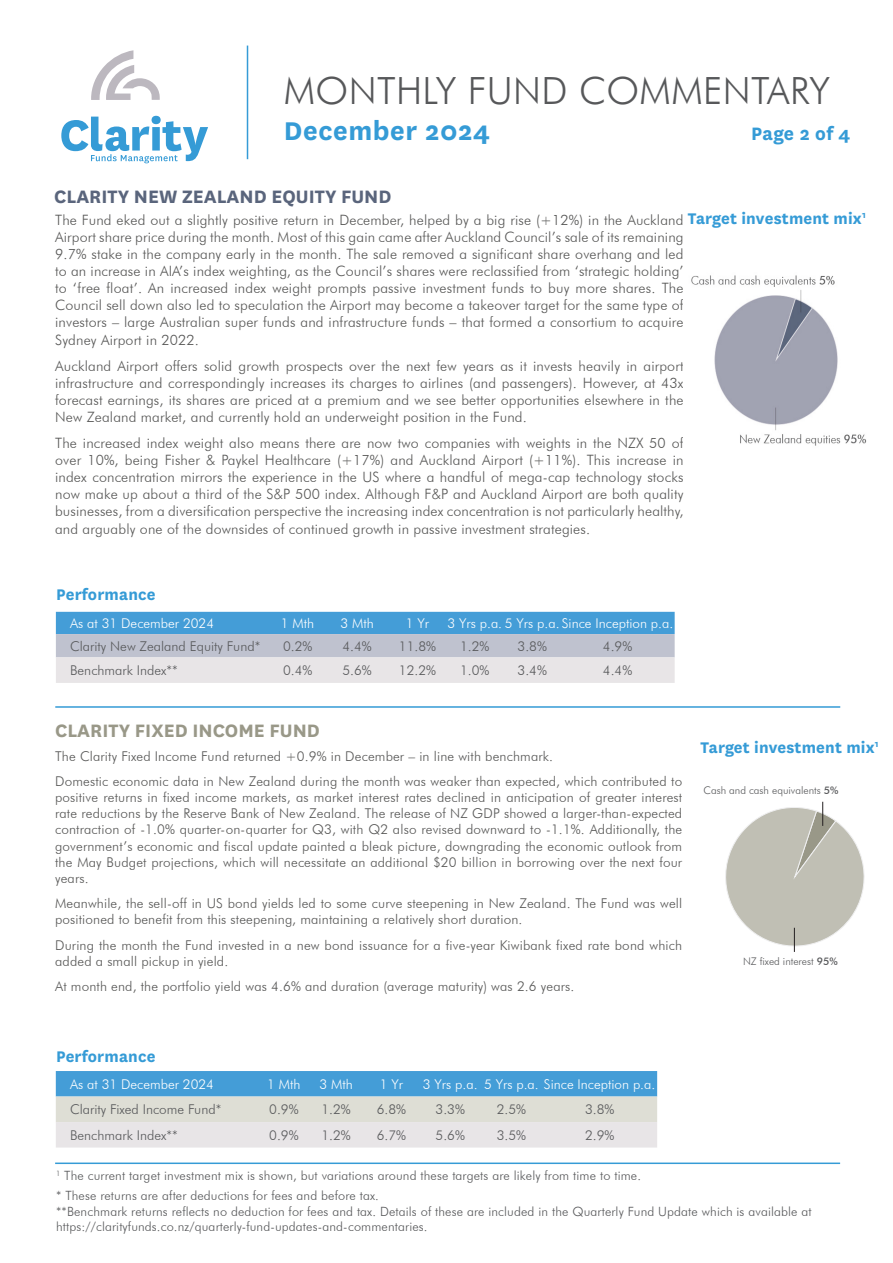
<style>
.page{position:relative;width:893px;height:1263px;background:#fff}
.page>*{position:absolute;margin:0;border:0;box-sizing:border-box;transform-origin:0 0}
.body_copy{font:300 37.5px "Futura BT";letter-spacing:.01em;color:#57585a}
.Sub_headlines{font:700 30px "National";letter-spacing:.02em;color:#359bd6}
.t1{font:700 21px "National";color:#5a657c}
.t2{font:700 21px "National";color:#999888}
.Sub_headlines-2{font:700 21px "National";color:#359bd6}
.t3{font:700 18px "National";letter-spacing:.01em;color:#359bd6}
.t4{font:300 14.25px/17.1px "Futura BT";letter-spacing:.01em;color:#575756;text-align:justify}
.t5{font:300 13.5px/16.2px "Futura BT";letter-spacing:.01em;color:#575756}
.t6{font:300 13.5px "Futura BT";color:#58595b}
.t7{font:300 13.5px "Futura BT";color:#fff}
.t8{font:300 12.75px/15.3px "Futura BT";letter-spacing:.01em;color:#57585a}
.t9{font:300 10.5px "Futura BT";color:#57585a}
.s1{font-weight:500}
</style>
<div class="page">
<hr style="left:55px;top:706px;width:785px;height:2px;background:#359bd6">
<svg style="left:91px;top:50px;width:69px;height:50px"></svg>
<svg style="left:61px;top:116px;width:147px;height:47px"></svg>
<hr style="left:247px;top:46px;width:1px;height:113px;background:#359bd6">
<svg style="left:56px;top:612px;width:619px;height:71px;background:#a7c3da"></svg>
<svg style="left:56px;top:1071px;width:601px;height:76px;background:#aecadb"></svg>
<svg style="left:725px;top:801px;width:140px;height:151px"></svg>
<img style="left:691px;top:275px;width:176px;height:171px">
<hr style="left:55px;top:1162px;width:785px;height:2px;background:#359bd6">
<p class="body_copy" style="left:284px;top:68px;width:548px">MONTHLY FUND COMMENTARY</p>
<p class="Sub_headlines" style="left:284px;top:110px;width:208px">December 2024</p>
<p class="Sub_headlines-2" style="left:751px;top:119px;width:101px">Page 2 of 4</p>
<p class="t1" style="left:54px;top:182px;width:339px">CLARITY NEW ZEALAND EQUITY FUND</p>
<p class="t3" style="left:688px;top:205px;width:179px">Target investment mix<sup>1</sup></p>
<p class="t4" style="left:55px;top:211px;width:630px">The Fund eked out a slightly positive return in December, helped by a big rise (+12%) in the Auckland Airport share price during the month. Most of this gain came after Auckland Council’s sale of its remaining 9.7% stake in the company early in the month. The sale removed a significant share overhang and led to an increase in AIA’s index weighting, as the Council’s shares were reclassified from ‘strategic holding’ to ‘free float’. An increased index weight prompts passive investment funds to buy more shares. The Council sell down also led to speculation the Airport may become a takeover target for the same type of investors – large Australian super funds and infrastructure funds – that formed a consortium to acquire Sydney Airport in 2022.</p>
<p class="t4" style="left:55px;top:357px;width:630px">Auckland Airport offers solid growth prospects over the next few years as it invests heavily in airport infrastructure and correspondingly increases its charges to airlines (and passengers). However, at 43x forecast earnings, its shares are priced at a premium and we see better opportunities elsewhere in the New Zealand market, and currently hold an underweight position in the Fund.</p>
<p class="t4" style="left:55px;top:434px;width:630px">The increased index weight also means there are now two companies with weights in the NZX 50 of over 10%, being Fisher &amp; Paykel Healthcare (+17%) and Auckland Airport (+11%). This increase in index concentration mirrors the experience in the US where a handful of mega-cap technology stocks now make up about a third of the S&amp;P 500 index. Although F&amp;P and Auckland Airport are both quality businesses, from a diversification perspective the increasing index concentration is not particularly healthy, and arguably one of the downsides of continued growth in passive investment strategies.</p>
<p class="t3" style="left:56px;top:581px;width:101px">Performance</p>
<p class="t7" style="left:70px;top:615px;width:145px">As at 31 December 2024</p>
<p class="t7" style="left:281px;top:615px;width:35px">1 Mth</p>
<p class="t7" style="left:340px;top:615px;width:35px">3 Mth</p>
<p class="t7" style="left:406px;top:615px;width:25px">1 Yr</p>
<p class="t7" style="left:447px;top:615px;width:227px">3 Yrs p.a. 5 Yrs p.a. Since Inception p.a.</p>
<p class="t6" style="left:70px;top:638px;width:192px">Clarity New Zealand Equity Fund*</p>
<p class="t6" style="left:283px;top:638px;width:31px">0.2%</p>
<p class="t6" style="left:343px;top:638px;width:31px">4.4%</p>
<p class="t6" style="left:399px;top:638px;width:39px">11.8%</p>
<p class="t6" style="left:460px;top:638px;width:31px">1.2%</p>
<p class="t6" style="left:518px;top:638px;width:31px">3.8%</p>
<p class="t6" style="left:603px;top:638px;width:31px">4.9%</p>
<p class="t6" style="left:70px;top:662px;width:109px">Benchmark Index**</p>
<p class="t6" style="left:283px;top:662px;width:31px">0.4%</p>
<p class="t6" style="left:343px;top:662px;width:31px">5.6%</p>
<p class="t6" style="left:399px;top:662px;width:39px">12.2%</p>
<p class="t6" style="left:460px;top:662px;width:31px">1.0%</p>
<p class="t6" style="left:518px;top:662px;width:31px">3.4%</p>
<p class="t6" style="left:603px;top:662px;width:31px">4.4%</p>
<p class="t2" style="left:55px;top:716px;width:266px">CLARITY FIXED INCOME FUND</p>
<p class="t5" style="left:55px;top:747px;width:499px">The Clarity Fixed Income Fund returned +0.9% in December – in line with benchmark.</p>
<p class="t5" style="left:55px;top:773px;width:629px;text-align:justify">Domestic economic data in New Zealand during the month was weaker than expected, which contributed to positive returns in fixed income markets, as market interest rates declined in anticipation of greater interest rate reductions by the Reserve Bank of New Zealand. The release of NZ GDP showed a larger-than-expected contraction of -1.0% quarter-on-quarter for Q3, with Q2 also revised downward to -1.1%. Additionally, the government’s economic and fiscal update painted a bleak picture, downgrading the economic outlook from the May Budget projections, which will necessitate an additional $20 billion in borrowing over the next four years.</p>
<p class="t5" style="left:55px;top:895px;width:629px">Meanwhile, the sell-off in US bond yields led to some curve steepening in New Zealand. The Fund was well positioned to benefit from this steepening, maintaining a relatively short duration.</p>
<p class="t5" style="left:55px;top:936px;width:628px">During the month the Fund invested in a new bond issuance for a five-year Kiwibank fixed rate bond which added a small pickup in yield.</p>
<p class="t5" style="left:55px;top:978px;width:521px">At month end, the portfolio yield was 4.6% and duration (average maturity) was 2.6 years.</p>
<p class="t3" style="left:701px;top:735px;width:179px">Target investment mix<sup>1</sup></p>
<p class="t9" style="left:704px;top:784px;width:136px">Cash and cash equivalents <span class="s1">5%</span></p>
<p class="t9" style="left:743px;top:954px;width:96px">NZ fixed interest <span class="s1">95%</span></p>
<p class="t3" style="left:56px;top:1043px;width:101px">Performance</p>
<p class="t7" style="left:70px;top:1076px;width:145px">As at 31 December 2024</p>
<p class="t7" style="left:267px;top:1076px;width:35px">1 Mth</p>
<p class="t7" style="left:319px;top:1076px;width:35px">3 Mth</p>
<p class="t7" style="left:380px;top:1076px;width:25px">1 Yr</p>
<p class="t7" style="left:423px;top:1076px;width:56px">3 Yrs p.a.</p>
<p class="t7" style="left:484px;top:1076px;width:173px">5 Yrs p.a. Since Inception p.a.</p>
<p class="t6" style="left:70px;top:1101px;width:153px">Clarity Fixed Income Fund*</p>
<p class="t6" style="left:269px;top:1101px;width:31px">0.9%</p>
<p class="t6" style="left:322px;top:1101px;width:31px">1.2%</p>
<p class="t6" style="left:377px;top:1101px;width:31px">6.8%</p>
<p class="t6" style="left:436px;top:1101px;width:31px">3.3%</p>
<p class="t6" style="left:497px;top:1101px;width:31px">2.5%</p>
<p class="t6" style="left:585px;top:1101px;width:31px">3.8%</p>
<p class="t6" style="left:70px;top:1127px;width:109px">Benchmark Index**</p>
<p class="t6" style="left:269px;top:1127px;width:31px">0.9%</p>
<p class="t6" style="left:322px;top:1127px;width:31px">1.2%</p>
<p class="t6" style="left:377px;top:1127px;width:31px">6.7%</p>
<p class="t6" style="left:436px;top:1127px;width:31px">5.6%</p>
<p class="t6" style="left:497px;top:1127px;width:31px">3.5%</p>
<p class="t6" style="left:585px;top:1127px;width:31px">2.9%</p>
<p class="t8" style="left:56px;top:1168px;width:586px"><sup>1</sup> The current target investment mix is shown, but variations around these targets are likely from time to time.</p>
<p class="t8" style="left:56px;top:1188px;width:324px">* These returns are after deductions for fees and before tax.</p>
<p class="t8" style="left:56px;top:1203px;width:757px">**Benchmark returns reflects no deduction for fees and tax. Details of these are included in the Quarterly Fund Update which is available at https://clarityfunds.co.nz/quarterly-fund-updates-and-commentaries.</p>
</div>
